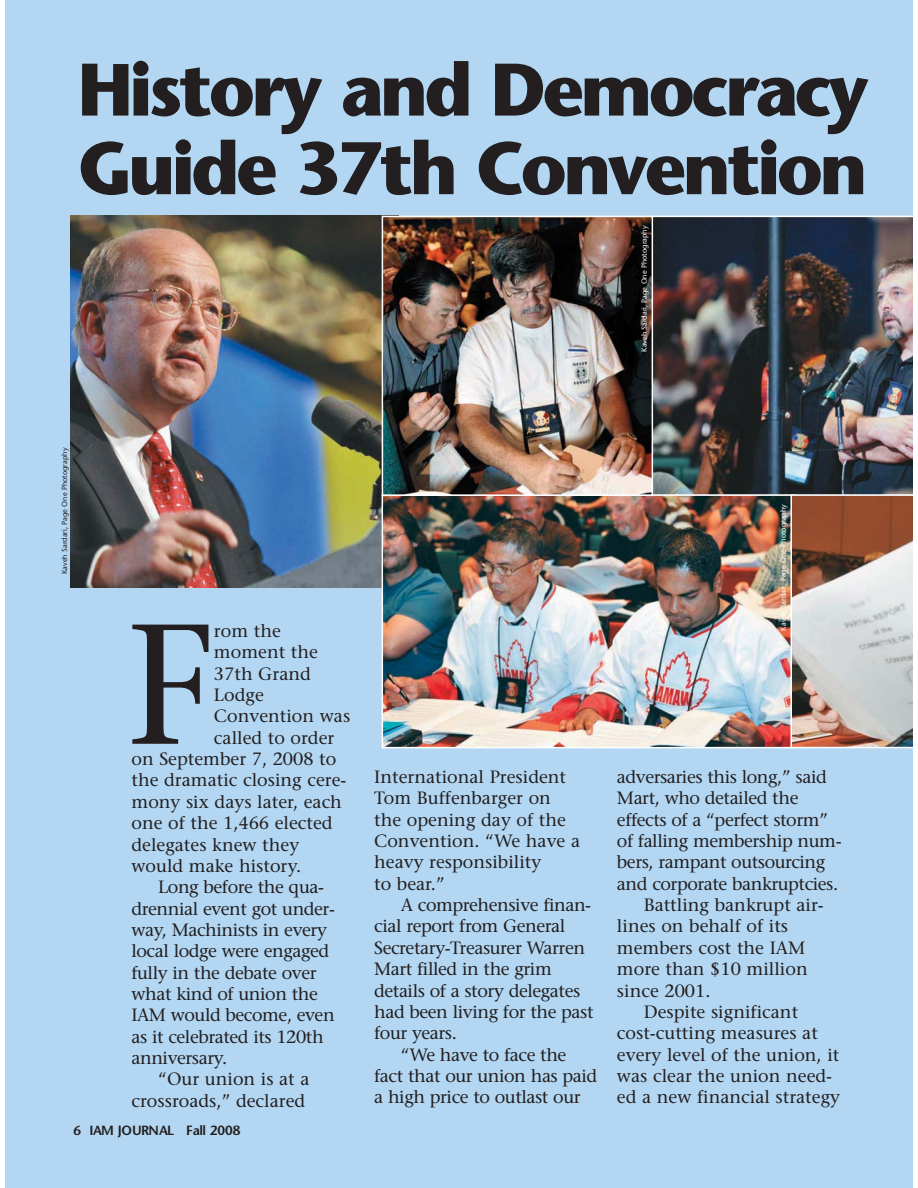
<style>
.page{position:relative;width:918px;height:1188px;background:#fff}
.page>*{position:absolute;margin:0;border:0;box-sizing:border-box;transform-origin:0 0}
.t1{font:170.25px "Stone Serif";color:#231f20}
.t2{font:700 74.1px/78.6px "Stone Sans";letter-spacing:-.05em;color:#231f20}
.t3{font:17.85px "Stone Serif";letter-spacing:-.025em;color:#231f20}
.t4{font:17.85px/21.3px "Stone Serif";color:#231f20}
.t5{font:600 13.35px "Stone Sans";letter-spacing:-.03em;color:#231f20}
.t6{font:7.35px "Stone Sans";color:#fff}
.t7{font:7.35px "Stone Sans";color:#231f20}
</style>
<div class="page">
<div style="left:5px;top:0;width:908px;height:1188px;background:#b3d7f2"></div>
<img style="left:399px;top:218px;width:252px;height:276px">
<img style="left:653px;top:216px;width:260px;height:278px">
<img style="left:71px;top:216px;width:327px;height:371px">
<img style="left:384px;top:496px;width:406px;height:250px">
<div style="left:382px;top:216px;width:271px;height:280px;border:1px solid #fff"></div>
<img style="left:790px;top:494px;width:123px;height:254px">
<h2 class="t2" style="left:78px;top:58px;width:793px">History and Democracy<br>Guide 37th Convention</h2>
<p class="t6" style="left:642px;top:352px;width:128px;rotate:-90deg">Kaveh Sardari, Page One Photography</p>
<p class="t7" style="left:62px;top:574px;width:128px;rotate:-90deg">Kaveh Sardari, Page One Photography</p>
<h1 class="t1" style="left:126px;top:619px;width:90px">F</h1>
<p class="t3" style="left:214px;top:624px;width:68px">rom the</p>
<p class="t4" style="left:214px;top:643px;width:106px">moment the</p>
<p class="t4" style="left:214px;top:665px;width:98px">37th Grand</p>
<p class="t3" style="left:214px;top:688px;width:51px">Lodge</p>
<p class="t4" style="left:214px;top:707px;width:138px">Convention was</p>
<p class="t4" style="left:214px;top:729px;width:122px">called to order</p>
<p class="t4" style="left:132px;top:750px;width:206px">on September 7, 2008 to</p>
<p class="t4" style="left:132px;top:772px;width:216px">the dramatic closing cere-</p>
<p class="t4" style="left:132px;top:793px;width:212px">mony six days later, each</p>
<p class="t4" style="left:132px;top:814px;width:203px">one of the 1,466 elected</p>
<p class="t4" style="left:132px;top:836px;width:169px">delegates knew they</p>
<p class="t4" style="left:132px;top:857px;width:171px">would make history.</p>
<p class="t3" style="left:158px;top:880px;width:167px">Long before the qua-</p>
<p class="t3" style="left:132px;top:902px;width:205px">drennial event got under-</p>
<p class="t3" style="left:132px;top:923px;width:197px">way, Machinists in every</p>
<p class="t3" style="left:132px;top:944px;width:199px">local lodge were engaged</p>
<p class="t3" style="left:132px;top:966px;width:187px">fully in the debate over</p>
<p class="t3" style="left:132px;top:987px;width:188px">what kind of union the</p>
<p class="t3" style="left:132px;top:1008px;width:205px">IAM would become, even</p>
<p class="t3" style="left:132px;top:1030px;width:194px">as it celebrated its 120th</p>
<p class="t3" style="left:132px;top:1051px;width:97px">anniversary.</p>
<p class="t4" style="left:158px;top:1071px;width:153px">“Our union is at a</p>
<p class="t4" style="left:132px;top:1092px;width:175px">crossroads,” declared</p>
<p class="t5" style="left:73px;top:1125px;width:169px">6 IAM JOURNAL Fall 2008</p>
<p class="t6" style="left:780px;top:631px;width:128px;rotate:-90deg">Kaveh Sardari, Page One Photography</p>
<p class="t4" style="left:374px;top:768px;width:207px">International President<br>Tom Buffenbarger on the opening day of the<br>Convention. “We have a heavy responsibility<br>to bear.”</p>
<p class="t3" style="left:401px;top:898px;width:192px">A comprehensive finan-</p>
<p class="t3" style="left:374px;top:919px;width:193px">cial report from General</p>
<p class="t3" style="left:374px;top:941px;width:212px">Secretary-Treasurer Warren</p>
<p class="t3" style="left:374px;top:962px;width:179px">Mart filled in the grim</p>
<p class="t3" style="left:374px;top:983px;width:208px">details of a story delegates</p>
<p class="t3" style="left:374px;top:1005px;width:221px">had been living for the past</p>
<p class="t3" style="left:374px;top:1026px;width:84px">four years.</p>
<p class="t3" style="left:401px;top:1047px;width:167px">“We have to face the</p>
<p class="t3" style="left:374px;top:1069px;width:225px">fact that our union has paid</p>
<p class="t3" style="left:374px;top:1090px;width:208px">a high price to outlast our</p>
<p class="t3" style="left:617px;top:770px;width:211px">adversaries this long,” said</p>
<p class="t3" style="left:617px;top:791px;width:183px">Mart, who detailed the</p>
<p class="t3" style="left:617px;top:813px;width:213px">effects of a “perfect storm”</p>
<p class="t3" style="left:617px;top:834px;width:226px">of falling membership num-</p>
<p class="t3" style="left:617px;top:855px;width:210px">bers, rampant outsourcing</p>
<p class="t3" style="left:617px;top:877px;width:223px">and corporate bankruptcies.</p>
<p class="t4" style="left:644px;top:896px;width:182px">Battling bankrupt air-</p>
<p class="t4" style="left:617px;top:917px;width:173px">lines on behalf of its</p>
<p class="t4" style="left:617px;top:939px;width:190px">members cost the IAM</p>
<p class="t4" style="left:617px;top:960px;width:192px">more than $10 million</p>
<p class="t4" style="left:617px;top:982px;width:95px">since 2001.</p>
<p class="t4" style="left:644px;top:1003px;width:156px">Despite significant</p>
<p class="t4" style="left:617px;top:1024px;width:202px">cost-cutting measures at</p>
<p class="t4" style="left:617px;top:1046px;width:224px">every level of the union, it</p>
<p class="t4" style="left:617px;top:1067px;width:217px">was clear the union need-</p>
<p class="t4" style="left:617px;top:1088px;width:225px">ed a new financial strategy</p>
</div>
